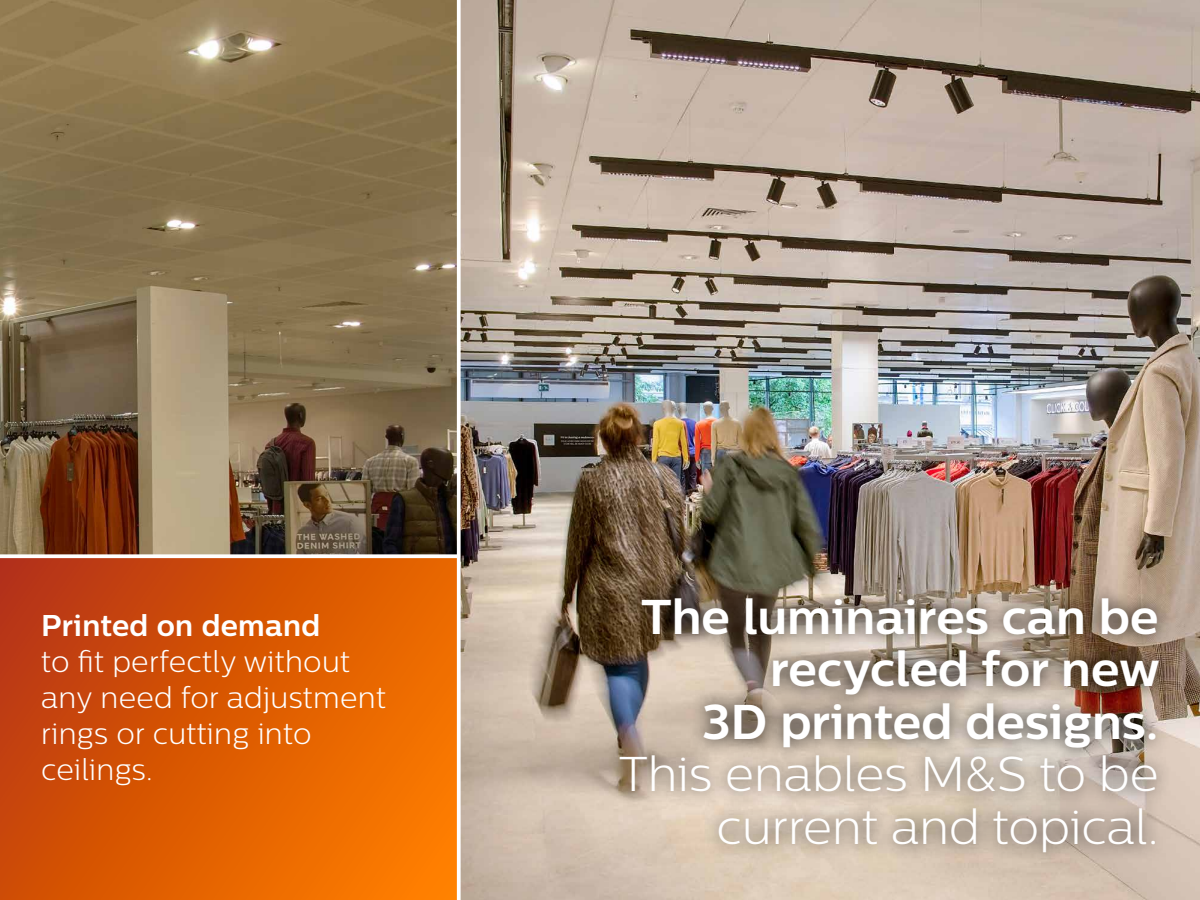
<style>
.page{position:relative;width:1200px;height:900px;background:#fff}
.page>*{position:absolute;margin:0;border:0;box-sizing:border-box;transform-origin:0 0}
.t1{font:700 48.75px/52.5px "Centrale Sans";color:#fff;text-align:right}
.t2{font:300 48.75px/52.5px "Centrale Sans";color:#fff;text-align:right}
.t3{font:300 30px/36px "Centrale Sans";letter-spacing:.01em;color:#fff}
.t4{font:700 30px "Centrale Sans";letter-spacing:.01em;color:#fff}
</style>
<div class="page">
<img style="left:461px;top:0;width:739px;height:900px">
<img style="left:0;top:0;width:457px;height:554px">
<svg style="left:0;top:558px;width:457px;height:342px;background:#db5904"></svg>
<svg style="left:0;top:554px;width:457px;height:1px"></svg>
<svg style="left:460px;top:0;width:1px;height:900px"></svg>
<div style="left:605px;top:582px;width:569px;height:285px;background:#000;opacity:.85"></div>
<p class="t4" style="left:41px;top:607px;width:280px">Printed on demand</p>
<p class="t3" style="left:41px;top:643px;width:346px">to fit perfectly without any need for adjustment rings or cutting into ceilings.</p>
<h1 class="t1" style="left:641px;top:589px;width:520px">The luminaires can be recycled for new<br>3D printed designs.</h1>
<h1 class="t2" style="left:619px;top:747px;width:541px">This enables M&amp;S to be current and topical.</h1>
</div>
